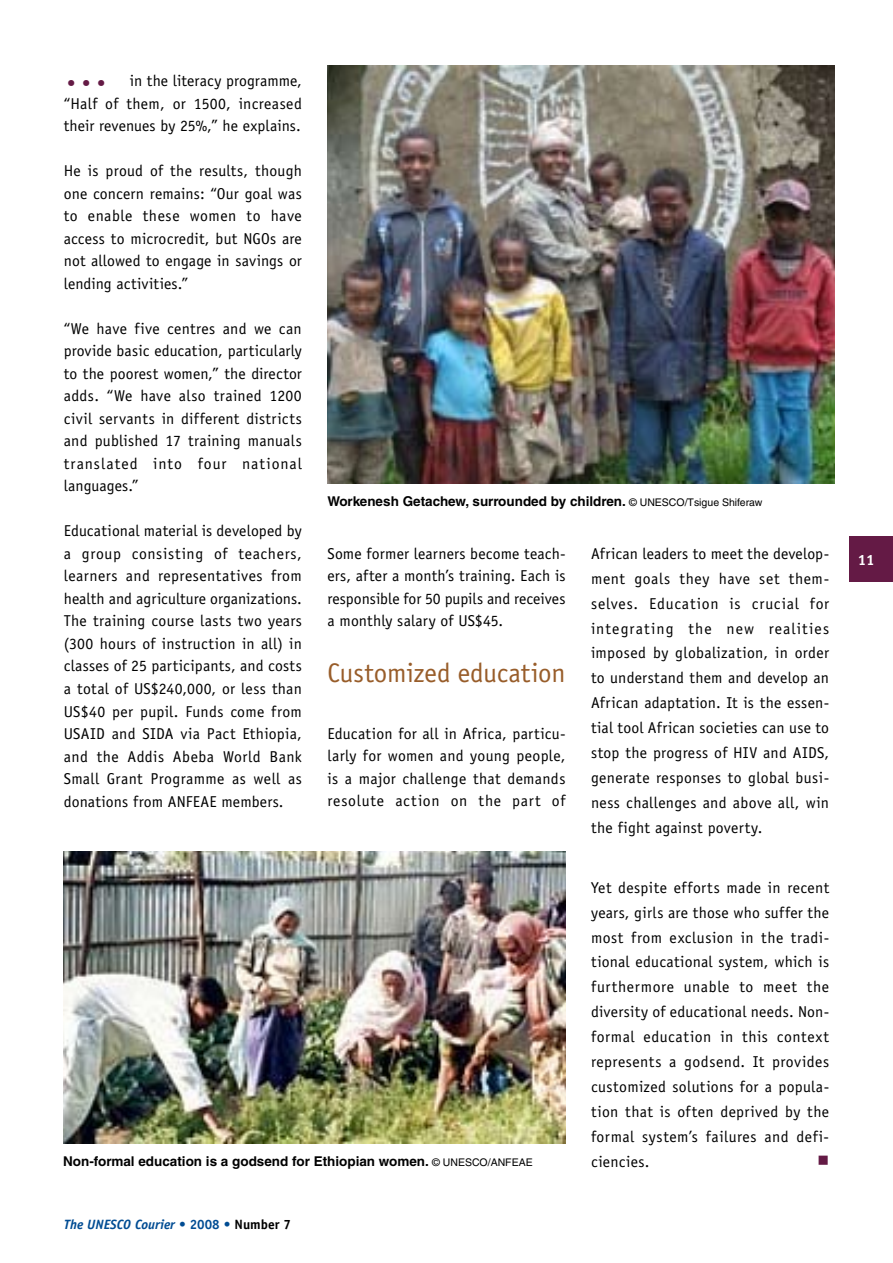
<style>
.page{position:relative;width:893px;height:1263px;background:#fff}
.page>*{position:absolute;margin:0;border:0;box-sizing:border-box;transform-origin:0 0}
.t1{font:45px "Officina Sans Std";color:#641a45}
.t2{font:27px "Officina Sans Std";color:#985d2a}
.t3{font:15.75px/22.5px "Officina Sans Std";letter-spacing:.02em;color:#000;text-align:justify}
.t4{font:15.75px "Wingdings";color:#641a45}
.t5{font:700 15px "Officina Sans";color:#fff}
.t6{font:700 13.5px "Helvetica LT Std";color:#000}
.t7{font:italic 700 13.5px "Officina Sans";color:#004c93}
.s1{font-weight:400;font-size:10.5px}
.s2{font-style:normal}
.s3{font-style:normal;color:#000}
</style>
<div class="page">
<div style="left:849px;top:536px;width:44px;height:45px;background:#641a45"></div>
<img style="left:327px;top:65px;width:508px;height:418px">
<img style="left:63px;top:851px;width:503px;height:292px">
<p class="t3" style="left:64px;top:70px;width:240px;text-indent:66px">in the literacy programme, “Half of them, or 1500, increased their revenues by 25%,” he explains.</p>
<p class="t3" style="left:64px;top:160px;width:240px">He is proud of the results, though one concern remains: “Our goal was to enable these women to have access to microcredit, but NGOs are not allowed to engage in savings or lending activities.”</p>
<p class="t3" style="left:64px;top:317px;width:240px">“We have five centres and we can provide basic education, particularly to the poorest women,” the director adds. “We have also trained 1200 civil servants in different districts and published 17 training manuals translated into four national languages.”</p>
<p class="t3" style="left:64px;top:520px;width:240px">Educational material is developed by a group consisting of teachers, learners and representatives from health and agriculture organizations.<br>The training course lasts two years (300 hours of instruction in all) in classes of 25 participants, and costs a total of US$240,000, or less than US$40 per pupil. Funds come from USAID and SIDA via Pact Ethiopia, and the Addis Abeba World Bank Small Grant Programme as well as donations from ANFEAE members.</p>
<h1 class="t1" style="left:64px;top:45px;width:46px">…</h1>
<p class="t6" style="left:327px;top:493px;width:436px">Workenesh Getachew, surrounded by children. <span class="s1">© UNESCO/Tsigue Shiferaw</span></p>
<p class="t3" style="left:327px;top:542px;width:240px">Some former learners become teach&shy;ers, after a month’s training. Each is responsible for 50 pupils and receives a monthly salary of US$45.</p>
<h2 class="t2" style="left:327px;top:657px;width:240px">Customized education</h2>
<p class="t3" style="left:327px;top:722px;width:240px">Education for all in Africa, particu&shy;larly for women and young people, is a major challenge that demands resolute action on the part of</p>
<p class="t3" style="left:591px;top:541px;width:240px;line-height:24.9px">African leaders to meet the develop&shy;ment goals they have set them&shy;selves. Education is crucial for integrating the new realities imposed by globalization, in order to understand them and develop an African adaptation. It is the essen&shy;tial tool African societies can use to stop the progress of HIV and AIDS, generate responses to global busi&shy;ness challenges and above all, win the fight against poverty.</p>
<p class="t6" style="left:63px;top:1153px;width:471px">Non-formal education is a godsend for Ethiopian women. <span class="s1">© UNESCO/ANFEAE</span></p>
<p class="t7" style="left:64px;top:1216px;width:229px">The UNESCO Courier <span class="s2">• 2008 •</span> <span class="s3">Number 7</span></p>
<p class="t3" style="left:591px;top:875px;width:240px;line-height:24.9px">Yet despite efforts made in recent years, girls are those who suffer the most from exclusion in the tradi&shy;tional educational system, which is furthermore unable to meet the diversity of educational needs. Non&shy;formal education in this context represents a godsend. It provides customized solutions for a popula&shy;tion that is often deprived by the formal system’s failures and defi&shy;ciencies.</p>
<p class="t4" style="left:817px;top:1152px;width:13px">■</p>
<p class="t5" style="left:858px;top:550px;width:18px">11</p>
</div>
